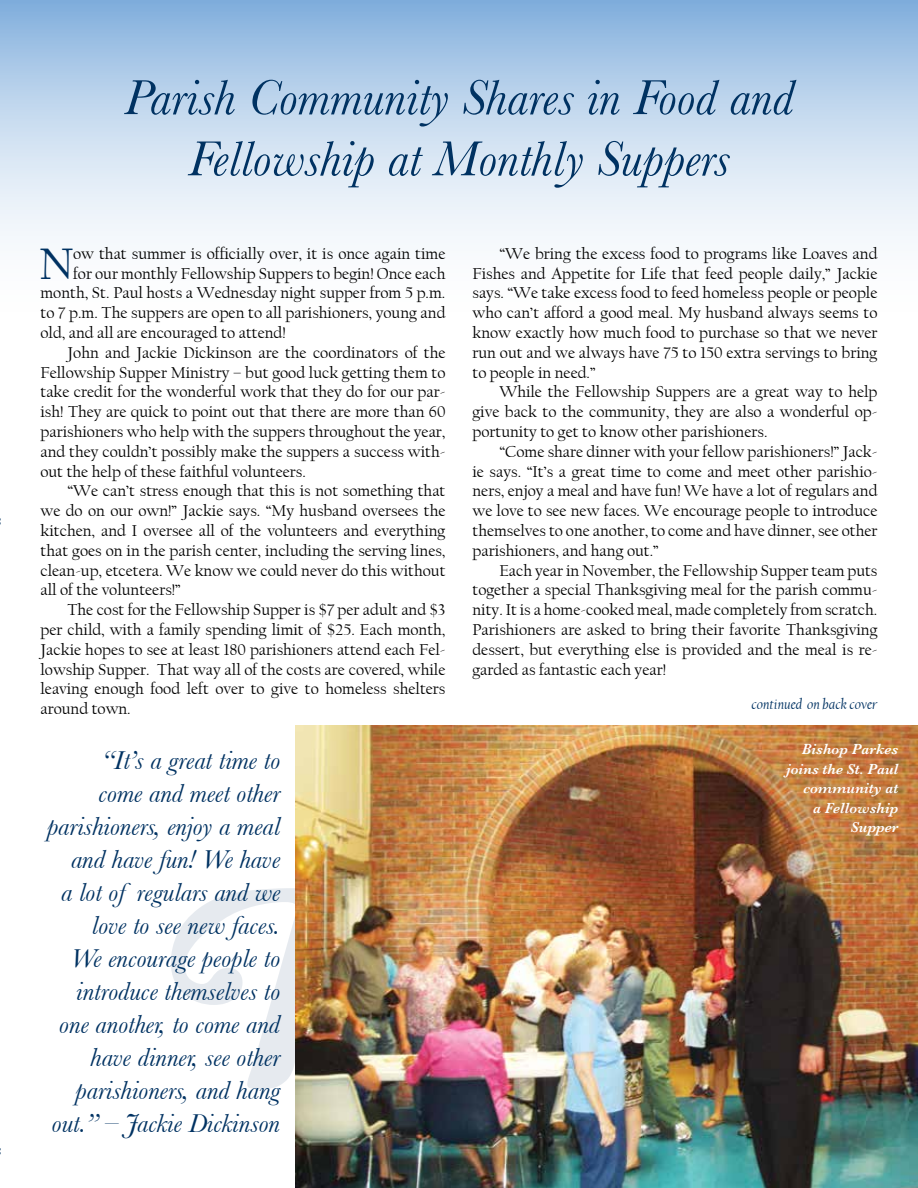
<style>
.page{position:relative;width:918px;height:1188px;background:#fff}
.page>*{position:absolute;margin:0;border:0;box-sizing:border-box;transform-origin:0 0}
.t1{font:italic 51px/61.2px "Baskerville";color:#003262;text-align:center}
.t2{font:46.35px "Californian FB";color:#003262}
.t3{font:italic 27px/33px "Baskerville";color:#003262;text-align:right}
.t4{font:16.5px/19.8px "Californian FB";color:#000;text-align:justify}
.t5{font:italic 600 15px/19.5px "Baskerville";color:#fff;text-align:right}
.t6{font:italic 15px "Californian FB";color:#003262}
</style>
<div class="page">
<svg style="left:0;top:0;width:918px;height:240px;background:#c3d8ee"></svg>
<img style="left:296px;top:726px;width:622px;height:462px">
<h1 class="t1" style="left:124px;top:66px;width:671px">Parish Community Shares in Food and<br>Fellowship at Monthly Suppers</h1>
<h2 class="t2" style="left:39px;top:238px;width:36px">N</h2>
<p class="t4" style="left:73px;top:244px;width:374px">ow that summer is officially over, it is once again time</p>
<p class="t4" style="left:73px;top:264px;width:374px">for our monthly Fellowship Suppers to begin! Once each</p>
<p class="t4" style="left:41px;top:283px;width:407px">month, St. Paul hosts a Wednesday night supper from 5 p.m.</p>
<p class="t4" style="left:41px;top:303px;width:407px">to 7 p.m. The suppers are open to all parishioners, young and</p>
<p class="t4" style="left:41px;top:323px;width:247px">old, and all are encouraged to attend!</p>
<p class="t4" style="left:67px;top:343px;width:380px">John and Jackie Dickinson are the coordinators of the</p>
<p class="t4" style="left:41px;top:363px;width:406px">Fellowship Supper Ministry – but good luck getting them to</p>
<p class="t4" style="left:41px;top:382px;width:406px">take credit for the wonderful work that they do for our par-</p>
<p class="t4" style="left:41px;top:402px;width:406px">ish! They are quick to point out that there are more than 60</p>
<p class="t4" style="left:41px;top:422px;width:407px">parishioners who help with the suppers throughout the year,</p>
<p class="t4" style="left:41px;top:442px;width:407px">and they couldn’t possibly make the suppers a success with-</p>
<p class="t4" style="left:41px;top:462px;width:267px">out the help of these faithful volunteers.</p>
<p class="t4" style="left:67px;top:481px;width:379px">“We can’t stress enough that this is not something that</p>
<p class="t4" style="left:41px;top:501px;width:406px">we do on our own!” Jackie says. “My husband oversees the</p>
<p class="t4" style="left:41px;top:521px;width:406px">kitchen, and I oversee all of the volunteers and everything</p>
<p class="t4" style="left:41px;top:541px;width:406px">that goes on in the parish center, including the serving lines,</p>
<p class="t4" style="left:41px;top:561px;width:407px">clean-up, etcetera. We know we could never do this without</p>
<p class="t4" style="left:41px;top:580px;width:142px">all of the volunteers!”</p>
<p class="t4" style="left:67px;top:600px;width:380px">The cost for the Fellowship Supper is $7 per adult and $3</p>
<p class="t4" style="left:41px;top:620px;width:407px">per child, with a family spending limit of $25. Each month,</p>
<p class="t4" style="left:41px;top:640px;width:407px">Jackie hopes to see at least 180 parishioners attend each Fel-</p>
<p class="t4" style="left:41px;top:660px;width:406px">lowship Supper. That way all of the costs are covered, while</p>
<p class="t4" style="left:41px;top:679px;width:406px">leaving enough food left over to give to homeless shelters</p>
<p class="t4" style="left:41px;top:699px;width:92px">around town.</p>
<p class="t4" style="left:473px;top:244px;width:406px;text-indent:27px">“We bring the excess food to programs like Loaves and Fishes and Appetite for Life that feed people daily,” Jackie says. “We take excess food to feed homeless people or people who can’t afford a good meal. My husband always seems to know exactly how much food to purchase so that we never run out and we always have 75 to 150 extra servings to bring to people in need.”</p>
<p class="t4" style="left:473px;top:382px;width:407px;text-indent:27px">While the Fellowship Suppers are a great way to help give back to the community, they are also a wonderful op&shy;portunity to get to know other parishioners.</p>
<p class="t4" style="left:473px;top:442px;width:407px;text-indent:27px">“Come share dinner with your fellow parishioners!” Jack&shy;ie says. “It’s a great time to come and meet other parishio&shy;ners, enjoy a meal and have fun! We have a lot of regulars and we love to see new faces. We encourage people to introduce themselves to one another, to come and have dinner, see other parishioners, and hang out.”</p>
<p class="t4" style="left:473px;top:561px;width:407px;text-indent:27px">Each year in November, the Fellowship Supper team puts together a special Thanksgiving meal for the parish commu&shy;nity. It is a home-cooked meal, made completely from scratch.<br>Parishioners are asked to bring their favorite Thanksgiving dessert, but everything else is provided and the meal is re&shy;garded as fantastic each year!</p>
<p class="t6" style="left:751px;top:696px;width:128px">continued on back cover</p>
<p class="t3" style="left:47px;top:744px;width:235px">“It’s a great time to<br>come and meet other parishioners, enjoy a meal and have fun! We have<br>a lot of regulars and we love to see new faces.<br>We encourage people to introduce themselves to one another, to come and have dinner, see other parishioners, and hang out.” – Jackie Dickinson</p>
<p class="t5" style="left:786px;top:739px;width:114px">Bishop Parkes joins the St. Paul community at<br>a Fellowship<br>Supper</p>
</div>
